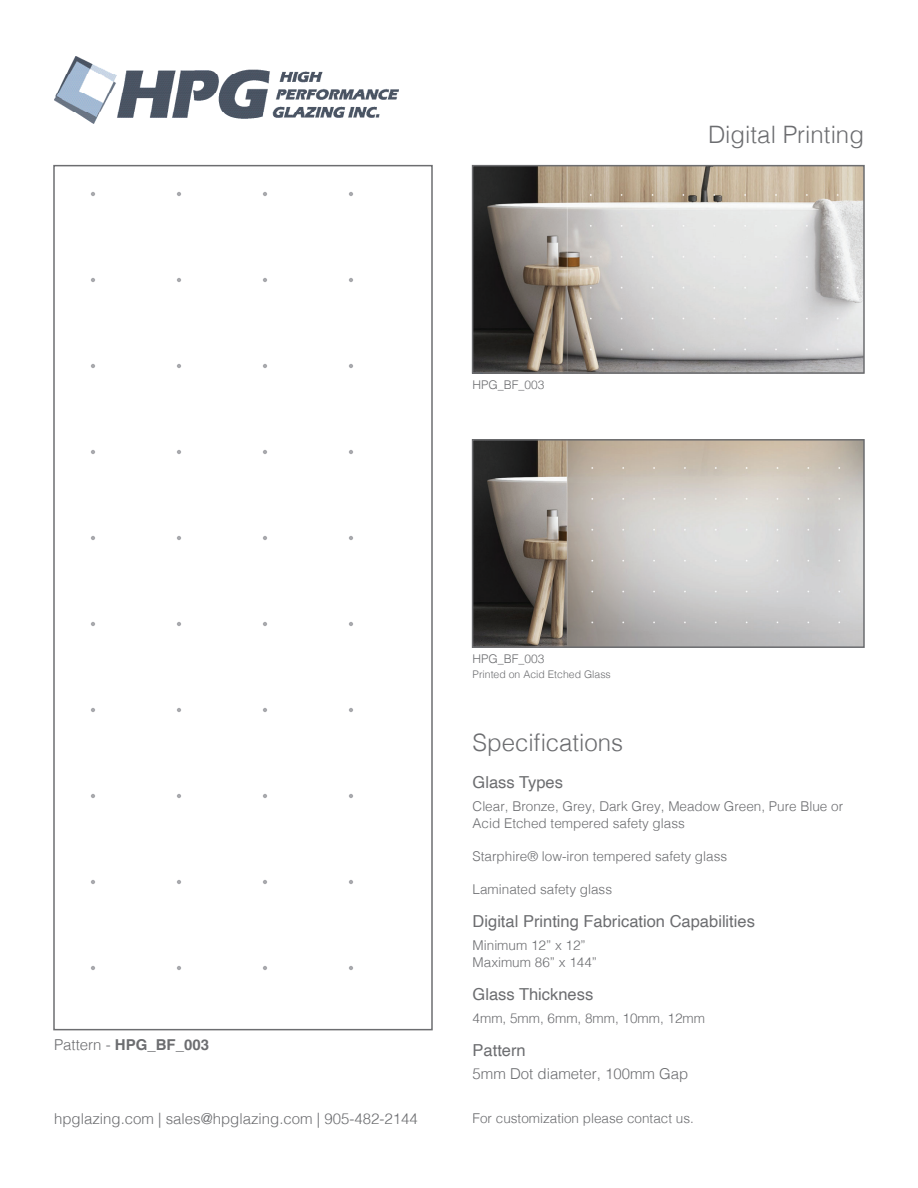
<style>
.page{position:relative;width:918px;height:1188px;background:#fff}
.page>*{position:absolute;margin:0;border:0;box-sizing:border-box;transform-origin:0 0}
.t1{font:300 24px "Helvetica";color:#6c6d70}
.t2{font:16.5px "Helvetica";color:#6c6d70}
.t3{font:300 15px "Helvetica";color:#6c6d70}
.t4{font:700 15px "Helvetica";color:#6c6d70}
.t5{font:300 13.5px/16.5px "Helvetica";color:#6c6d70}
.t6{font:300 12px "Helvetica";color:#6c6d70}
.t7{font:300 10.5px "Helvetica";color:#6c6d70}
.s1{font-weight:300}
</style>
<div class="page">
<img style="left:55px;top:56px;width:344px;height:67px">
<div style="left:53px;top:165px;width:380px;height:865px;border:2px solid #6c6d70"></div>
<img style="left:475px;top:168px;width:387px;height:203px">
<div style="left:472px;top:165px;width:393px;height:209px;border:2px solid #6c6d70"></div>
<img style="left:475px;top:442px;width:387px;height:203px">
<div style="left:472px;top:439px;width:393px;height:209px;border:2px solid #6c6d70"></div>
<p class="t6" style="left:473px;top:375px;width:74px">HPG_BF_003</p>
<h1 class="t1" style="left:708px;top:114px;width:157px">Digital Printing</h1>
<p class="t4" style="left:54px;top:1036px;width:157px"><span class="s1">Pattern -</span> HPG_BF_003</p>
<p class="t3" style="left:54px;top:1106px;width:365px">hpglazing.com | sales@hpglazing.com | 905-482-2144</p>
<p class="t6" style="left:473px;top:648px;width:74px">HPG_BF_003</p>
<p class="t7" style="left:473px;top:665px;width:140px">Printed on Acid Etched Glass</p>
<h1 class="t1" style="left:473px;top:723px;width:152px">Specifications</h1>
<p class="t2" style="left:473px;top:770px;width:92px">Glass Types</p>
<p class="t5" style="left:473px;top:797px;width:372px">Clear, Bronze, Grey, Dark Grey, Meadow Green, Pure Blue or<br>Acid Etched tempered safety glass</p>
<p class="t5" style="left:473px;top:847px;width:256px">Starphire® low-iron tempered safety glass</p>
<p class="t5" style="left:473px;top:880px;width:141px">Laminated safety glass</p>
<p class="t2" style="left:473px;top:908px;width:284px">Digital Printing Fabrication Capabilities</p>
<p class="t5" style="left:473px;top:936px;width:126px">Minimum 12” x 12”<br>Maximum 86” x 144”</p>
<p class="t2" style="left:473px;top:981px;width:122px">Glass Thickness</p>
<p class="t5" style="left:473px;top:1009px;width:234px">4mm, 5mm, 6mm, 8mm, 10mm, 12mm</p>
<p class="t2" style="left:473px;top:1037px;width:55px">Pattern</p>
<p class="t3" style="left:473px;top:1061px;width:217px">5mm Dot diameter, 100mm Gap</p>
<p class="t5" style="left:473px;top:1109px;width:223px">For customization please contact us.</p>
</div>
